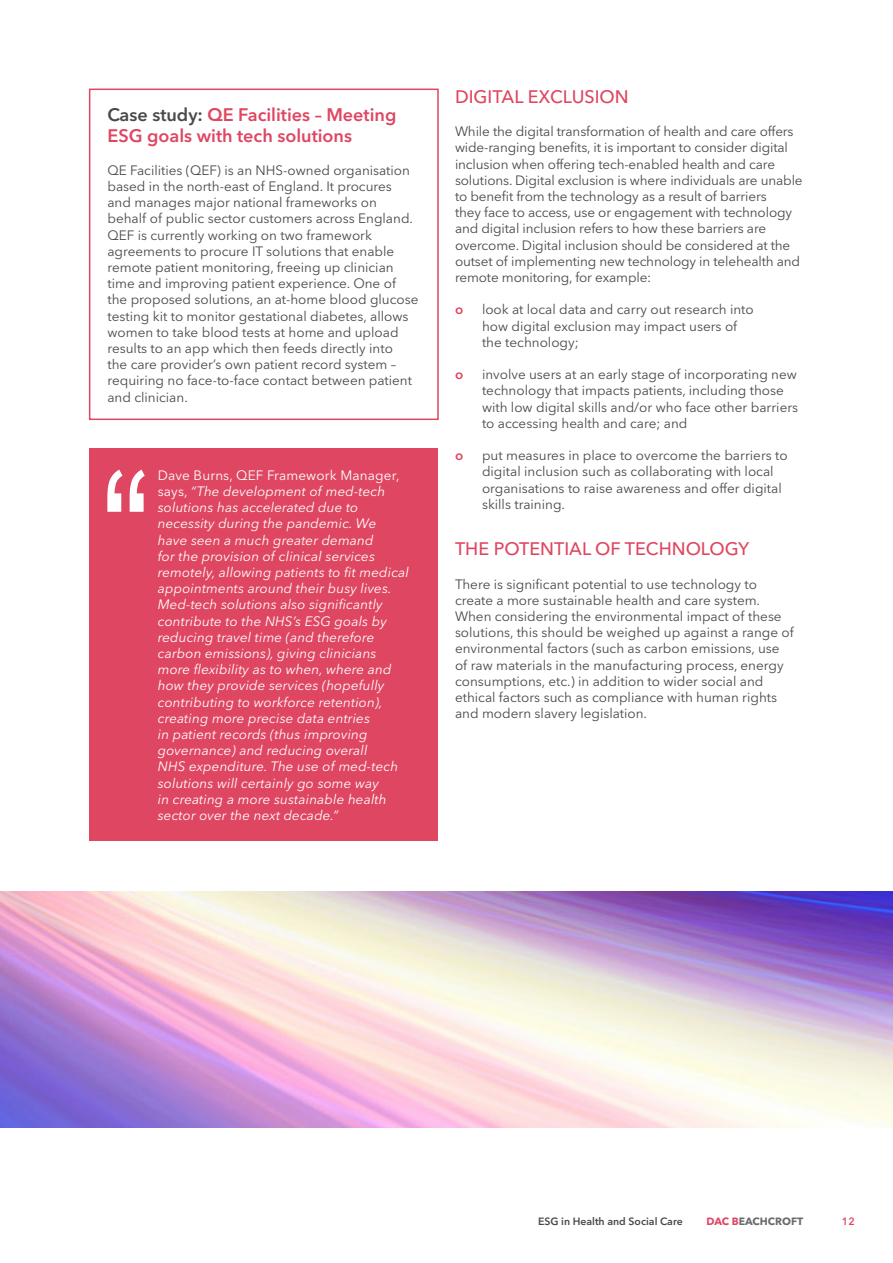
<style>
.page{position:relative;width:893px;height:1263px;background:#fff}
.page>*{position:absolute;margin:0;border:0;box-sizing:border-box;transform-origin:0 0}
.t1{font:600 18px/21.6px "Avenir Next LT Pro";color:#df4661}
.t2{font:500 18px "Avenir Next LT Pro";color:#df4661}
.t3{font:13.5px/16.2px "Avenir Next LT Pro";color:#4a4948}
.t4{font:italic 13.5px/16.2px "Avenir Next LT Pro";letter-spacing:.01em;color:#fff}
.t5{font:600 13.5px "Avenir Next LT Pro";color:#df4661}
.t6{font:600 10.5px "Avenir Next LT Pro";color:#4a4948}
.t7{font:700 10.5px "Avenir Next LT Pro";color:#6c6b6b}
.t8{font:600 10.5px "Avenir Next LT Pro";color:#e04662}
.s1{color:#4a4948}
.s2{font-style:normal}
.s3{color:#e04662}
</style>
<div class="page">
<div style="left:89px;top:89px;width:350px;height:331px;border:2px solid #df4661"></div>
<div style="left:89px;top:449px;width:349px;height:392px;background:#df4661"></div>
<svg style="left:107px;top:470px;width:38px;height:42px"></svg>
<img style="left:0;top:892px;width:893px;height:236px">
<h1 class="t1" style="left:107px;top:104px;width:290px"><span class="s1">Case study:</span> QE Facilities – Meeting<br>ESG goals with tech solutions</h1>
<p class="t3" style="left:107px;top:162px;width:313px">QE Facilities (QEF) is an NHS-owned organisation based in the north-east of England. It procures and manages major national frameworks on behalf of public sector customers across England.<br>QEF is currently working on two framework agreements to procure IT solutions that enable remote patient monitoring, freeing up clinician time and improving patient experience. One of the proposed solutions, an at-home blood glucose testing kit to monitor gestational diabetes, allows women to take blood tests at home and upload results to an app which then feeds directly into<br>the care provider’s own patient record system – requiring no face-to-face contact between patient and clinician.</p>
<p class="t4" style="left:158px;top:467px;width:253px"><span class="s2">Dave Burns, QEF Framework Manager, says,</span> “The development of med-tech solutions has accelerated due to necessity during the pandemic. We have seen a much greater demand<br>for the provision of clinical services remotely, allowing patients to fit medical appointments around their busy lives.<br>Med-tech solutions also significantly contribute to the NHS’s ESG goals by reducing travel time (and therefore carbon emissions), giving clinicians more flexibility as to when, where and how they provide services (hopefully contributing to workforce retention), creating more precise data entries<br>in patient records (thus improving governance) and reducing overall<br>NHS expenditure. The use of med-tech solutions will certainly go some way<br>in creating a more sustainable health sector over the next decade.”</p>
<h1 class="t2" style="left:455px;top:86px;width:175px">DIGITAL EXCLUSION</h1>
<p class="t3" style="left:455px;top:123px;width:349px">While the digital transformation of health and care offers wide-ranging benefits, it is important to consider digital inclusion when offering tech-enabled health and care solutions. Digital exclusion is where individuals are unable to benefit from the technology as a result of barriers<br>they face to access, use or engagement with technology and digital inclusion refers to how these barriers are overcome. Digital inclusion should be considered at the outset of implementing new technology in telehealth and remote monitoring, for example:</p>
<p class="t5" style="left:455px;top:301px;width:10px">o</p>
<p class="t3" style="left:482px;top:302px;width:273px">look at local data and carry out research into how digital exclusion may impact users of the technology;</p>
<p class="t5" style="left:455px;top:366px;width:10px">o</p>
<p class="t3" style="left:482px;top:366px;width:318px">involve users at an early stage of incorporating new technology that impacts patients, including those with low digital skills and/or who face other barriers to accessing health and care; and</p>
<p class="t5" style="left:455px;top:447px;width:10px">o</p>
<p class="t3" style="left:482px;top:447px;width:307px">put measures in place to overcome the barriers to digital inclusion such as collaborating with local organisations to raise awareness and offer digital skills training.</p>
<h1 class="t2" style="left:455px;top:538px;width:296px">THE POTENTIAL OF TECHNOLOGY</h1>
<p class="t3" style="left:455px;top:576px;width:340px">There is significant potential to use technology to create a more sustainable health and care system.<br>When considering the environmental impact of these solutions, this should be weighed up against a range of environmental factors (such as carbon emissions, use of raw materials in the manufacturing process, energy consumptions, etc.) in addition to wider social and ethical factors such as compliance with human rights and modern slavery legislation.</p>
<p class="t6" style="left:538px;top:1215px;width:146px">ESG in Health and Social Care</p>
<p class="t7" style="left:706px;top:1215px;width:98px"><span class="s3">DAC B</span>EACHCROFT</p>
<p class="t8" style="left:842px;top:1215px;width:15px">12</p>
</div>
